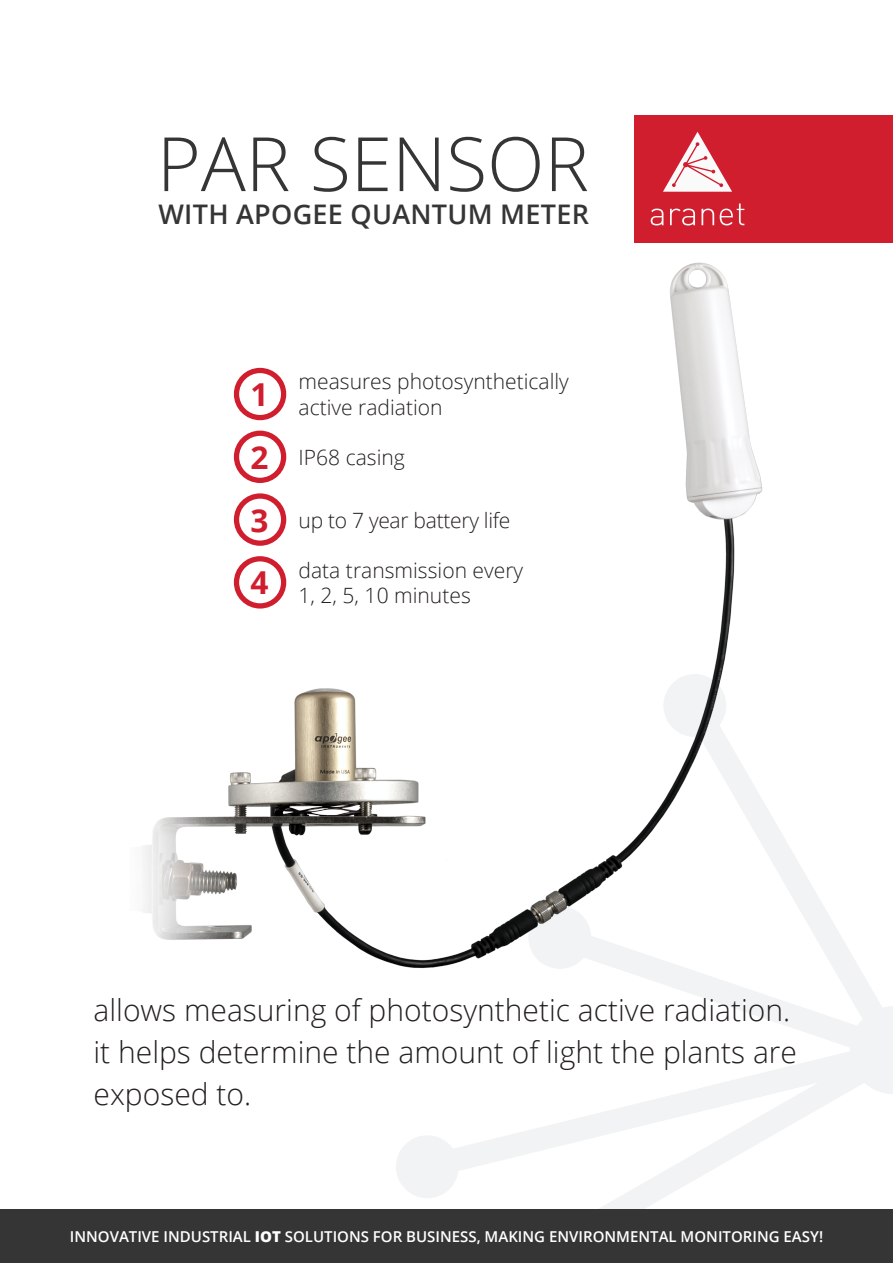
<style>
.page{position:relative;width:893px;height:1263px;background:#fff}
.page>*{position:absolute;margin:0;border:0;box-sizing:border-box;transform-origin:0 0}
.t1{font:300 75px "Open Sans";color:#363536}
.t2{font:700 31.65px "Open Sans";color:#d01e2e}
.t3{font:300 30px/42px "Open Sans";color:#231f20}
.t4{font:600 27px "Open Sans";letter-spacing:.01em;color:#363536}
.Paragraph_Style_1{font:300 21px/25.2px "Open Sans";color:#231f20}
.t5{font:600 15px "Open Sans";color:#fff}
.s1{font-weight:800}
</style>
<div class="page">
<svg style="left:264px;top:831px;width:629px;height:379px"></svg>
<div style="left:634px;top:115px;width:127px;height:127px;background:#d01e2e"></div>
<svg style="left:651px;top:209px;width:12px;height:16px"></svg>
<svg style="left:670px;top:209px;width:25px;height:16px"></svg>
<svg style="left:701px;top:209px;width:13px;height:16px"></svg>
<svg style="left:720px;top:203px;width:24px;height:22px"></svg>
<svg style="left:663px;top:132px;width:69px;height:60px"></svg>
<div style="left:759px;top:115px;width:134px;height:127px;background:#d01e2e"></div>
<div style="left:0;top:1210px;width:893px;height:53px;background:#363536"></div>
<img style="left:143px;top:262px;width:637px;height:762px">
<div style="left:234px;top:368px;width:52px;height:52px;border:5px solid #d01e2e;border-radius:50%"></div>
<div style="left:234px;top:431px;width:52px;height:52px;border:5px solid #d01e2e;border-radius:50%"></div>
<div style="left:234px;top:493px;width:52px;height:53px;border:5px solid #d01e2e;border-radius:50%"></div>
<div style="left:234px;top:556px;width:52px;height:52px;border:5px solid #d01e2e;border-radius:50%"></div>
<p class="t1" style="left:157px;top:112px;width:433px">PAR SENSOR</p>
<p class="t4" style="left:158px;top:195px;width:432px">WITH APOGEE QUANTUM METER</p>
<p class="t2" style="left:250px;top:372px;width:20px">1</p>
<p class="t2" style="left:250px;top:435px;width:20px">2</p>
<p class="t2" style="left:250px;top:498px;width:20px">3</p>
<p class="t2" style="left:250px;top:561px;width:20px">4</p>
<p class="Paragraph_Style_1" style="left:299px;top:369px;width:272px">measures photosynthetically active radiation</p>
<p class="Paragraph_Style_1" style="left:299px;top:444px;width:108px">IP68 casing</p>
<p class="Paragraph_Style_1" style="left:299px;top:507px;width:213px">up to 7 year battery life</p>
<p class="Paragraph_Style_1" style="left:299px;top:557px;width:226px">data transmission every<br>1, 2, 5, 10 minutes</p>
<p class="t3" style="left:94px;top:989px;width:705px">allows measuring of photosynthetic active radiation. it helps determine the amount of light the plants are exposed to.</p>
<p class="t5" style="left:70px;top:1226px;width:755px">INNOVATIVE INDUSTRIAL <span class="s1">IOT</span> SOLUTIONS FOR BUSINESS, MAKING ENVIRONMENTAL MONITORING EASY!</p>
</div>
